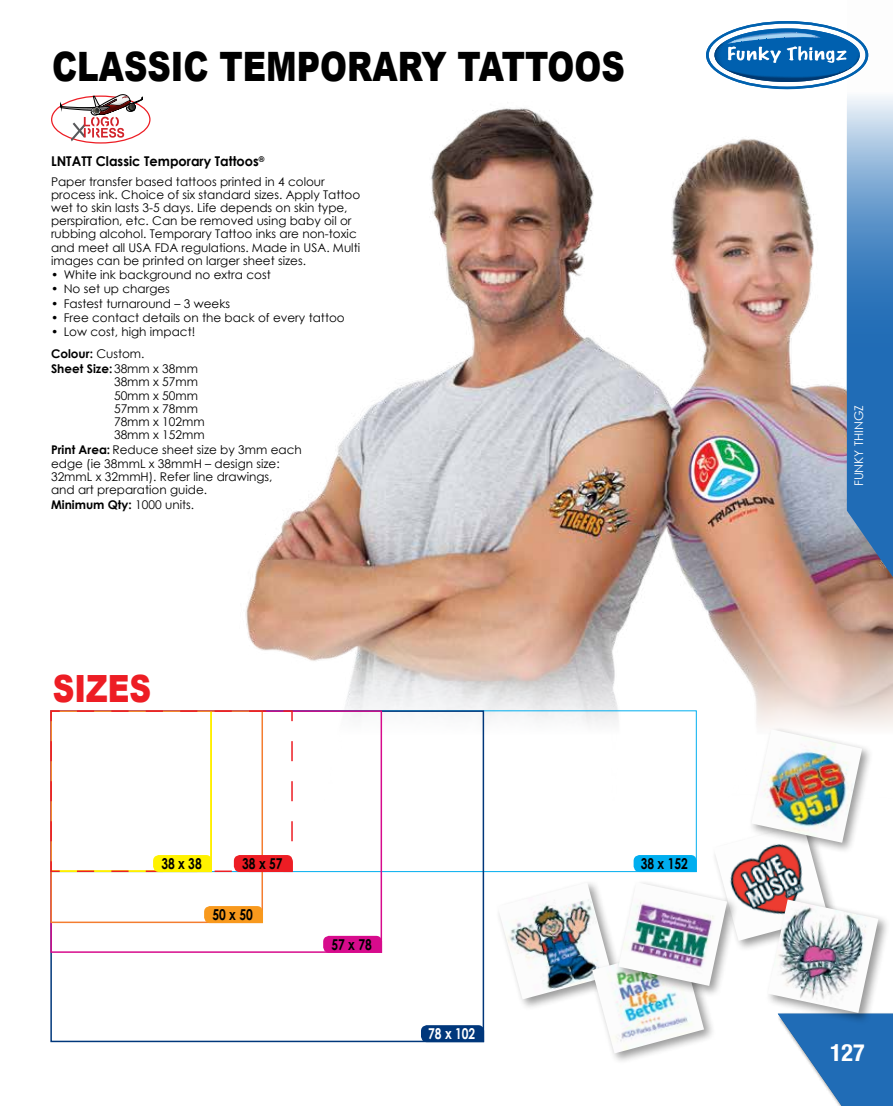
<style>
.page{position:relative;width:893px;height:1106px;background:#fff}
.page>*{position:absolute;margin:0;border:0;box-sizing:border-box;transform-origin:0 0}
.t1{font:900 40.5px "Arial";color:#000;scale:.8 1}
.t2{font:900 37.5px "Arial";color:#ed1d24;scale:.8 1}
.t3{font:700 condensed 24px "Helvetica Neue";color:#fff}
.t4{font:700 15px "Century Gothic";color:#000;scale:.8 1}
.t5{font:700 15px "Century Gothic";color:#fff;scale:.8 1}
.t6{font:700 13.5px "Century Gothic";color:#000;scale:.96 1}
.t7{font:12px/13.2px "Century Gothic";color:#000}
.t8{font:700 12px "Century Gothic";color:#000}
.t9{font:12px "Century Gothic";color:#fff}
.s1{font-weight:700}
.s2{font-weight:400}
</style>
<div class="page">
<svg style="left:782px;top:1013px;width:111px;height:93px"></svg>
<img style="left:245px;top:108px;width:648px;height:692px">
<div style="left:711px;top:821px;width:129px;height:131px;background:#000;opacity:.4"></div>
<img style="left:714px;top:824px;width:114px;height:116px">
<div style="left:495px;top:879px;width:129px;height:132px;background:#000;opacity:.4"></div>
<img style="left:498px;top:882px;width:114px;height:117px">
<div style="left:589px;top:943px;width:127px;height:122px;background:#000;opacity:.4"></div>
<img style="left:592px;top:946px;width:112px;height:107px">
<div style="left:748px;top:726px;width:126px;height:128px;background:#000;opacity:.4"></div>
<img style="left:751px;top:729px;width:111px;height:113px">
<div style="left:764px;top:896px;width:126px;height:128px;background:#000;opacity:.4"></div>
<img style="left:768px;top:899px;width:110px;height:113px">
<div style="left:615px;top:879px;width:124px;height:118px;background:#000;opacity:.4"></div>
<img style="left:618px;top:882px;width:109px;height:103px">
<svg style="left:52px;top:96px;width:98px;height:47px"></svg>
<svg style="left:60px;top:94px;width:83px;height:47px"></svg>
<div style="left:50px;top:710px;width:332px;height:242px;border:2px solid #d70b8c"></div>
<svg style="left:50px;top:709px;width:243px;height:163px"></svg>
<svg style="left:77px;top:855px;width:216px;height:17px"></svg>
<svg style="left:204px;top:906px;width:59px;height:17px"></svg>
<svg style="left:323px;top:935px;width:59px;height:17px"></svg>
<svg style="left:421px;top:1025px;width:63px;height:17px"></svg>
<svg style="left:634px;top:855px;width:63px;height:17px"></svg>
<img style="left:706px;top:21px;width:187px;height:567px">
<h1 class="t1" style="left:52px;top:37px;width:717px">CLASSIC TEMPORARY TATTOOS</h1>
<p class="t6" style="left:51px;top:151px;width:224px">LNTATT Classic Temporary Tattoos<sup>®</sup></p>
<p class="t7" style="left:51px;top:174px;width:311px">Paper transfer based tattoos printed in 4 colour process ink. Choice of six standard sizes. Apply Tattoo wet to skin lasts 3-5 days. Life depends on skin type, perspiration, etc. Can be removed using baby oil or rubbing alcohol. Temporary Tattoo inks are non-toxic and meet all USA FDA regulations. Made in USA. Multi images can be printed on larger sheet sizes.</p>
<p class="t7" style="left:51px;top:268px;width:221px">• White ink background no extra cost</p>
<p class="t7" style="left:51px;top:282px;width:120px">• No set up charges</p>
<p class="t7" style="left:51px;top:296px;width:181px">• Fastest turnaround – 3 weeks</p>
<p class="t7" style="left:51px;top:311px;width:295px">• Free contact details on the back of every tattoo</p>
<p class="t7" style="left:51px;top:321px;width:146px;line-height:21.8px">• Low cost, high impact!<br><span class="s1">Colour:</span> Custom.</p>
<p class="t7" style="left:114px;top:362px;width:92px;text-indent:-63px"><span class="s1">Sheet Size:</span>38mm x 38mm<br>38mm x 57mm<br>50mm x 50mm<br>57mm x 78mm<br>78mm x 102mm<br>38mm x 152mm</p>
<p class="t7" style="left:51px;top:443px;width:252px"><span class="s1">Print Area:</span> Reduce sheet size by 3mm each edge (ie 38mmL x 38mmH – design size:<br>32mmL x 32mmH). Refer line drawings,<br>and art preparation guide.</p>
<p class="t8" style="left:51px;top:496px;width:145px">Minimum Qty: <span class="s2">1000 units.</span></p>
<h2 class="t2" style="left:53px;top:661px;width:124px">SIZES</h2>
<p class="t4" style="left:161px;top:852px;width:52px">38 x 38</p>
<p class="t4" style="left:242px;top:852px;width:52px">38 x 57</p>
<p class="t4" style="left:212px;top:903px;width:52px">50 x 50</p>
<p class="t4" style="left:331px;top:933px;width:52px">57 x 78</p>
<p class="t5" style="left:428px;top:1022px;width:60px">78 x 102</p>
<p class="t4" style="left:641px;top:852px;width:60px">38 x 152</p>
<p class="t9" style="left:850px;top:486px;width:83px;rotate:-90deg">FUNKY THINGZ</p>
<h3 class="t3" style="left:830px;top:1032px;width:36px">127</h3>
</div>
